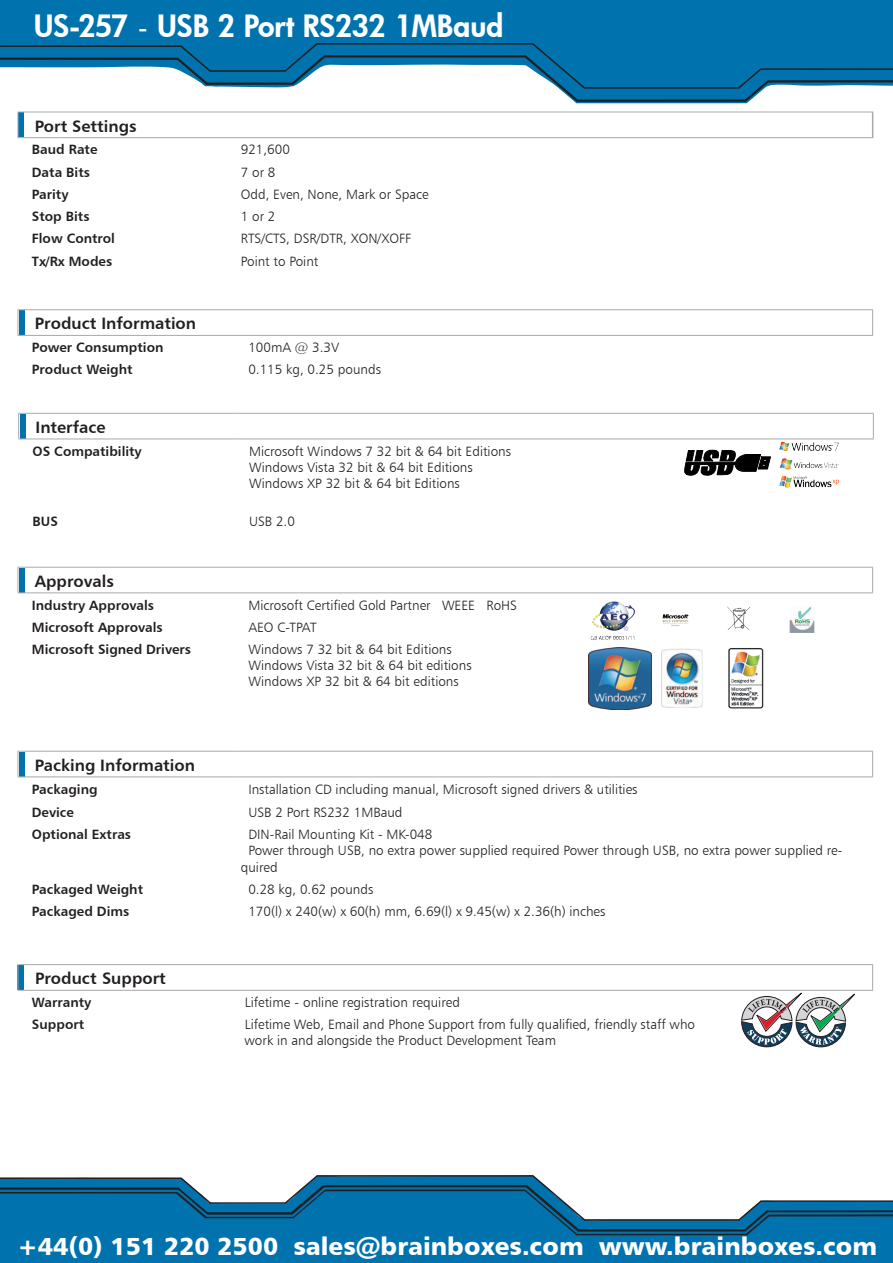
<style>
.page{position:relative;width:893px;height:1263px;background:#fff}
.page>*{position:absolute;margin:0;border:0;box-sizing:border-box;transform-origin:0 0}
.t1{font:800 30px "Futura";color:#fff}
.t2{font:24.75px "Humanist 777 BT Black B";color:#fff}
.t3{font:16.5px "Humanist 777 BT Bold B";color:#231f20}
.t4{font:13.5px/16.2px "Humanist 777 BT Light B";color:#231f20}
.t5{font:13.5px "Humanist 777 BT Bold B";color:#231f20}
.s1{font-family:"Futura BT";font-weight:400}
</style>
<div class="page">
<div style="left:19px;top:113px;width:5px;height:24px;background:#0073ae"></div>
<svg style="left:18px;top:113px;width:1px;height:24px"></svg>
<svg style="left:872px;top:113px;width:1px;height:24px"></svg>
<hr style="left:18px;top:112px;width:217px;height:1px;background:#a8a9ad">
<hr style="left:235px;top:112px;width:638px;height:1px;background:#a8a9ad">
<hr style="left:18px;top:137px;width:217px;height:1px;background:#a8a9ad">
<hr style="left:235px;top:137px;width:638px;height:1px;background:#a8a9ad">
<div style="left:19px;top:311px;width:6px;height:24px;background:#0073ae"></div>
<svg style="left:18px;top:310px;width:1px;height:25px"></svg>
<svg style="left:872px;top:310px;width:1px;height:25px"></svg>
<hr style="left:18px;top:309px;width:217px;height:1px;background:#a8a9ad">
<hr style="left:235px;top:309px;width:638px;height:1px;background:#a8a9ad">
<hr style="left:18px;top:335px;width:217px;height:1px;background:#a8a9ad">
<hr style="left:235px;top:335px;width:638px;height:1px;background:#a8a9ad">
<svg style="left:0;top:1176px;width:893px;height:87px;fill:#0073ae"></svg>
<svg style="left:777px;top:1210px;width:116px;height:6px"></svg>
<div style="left:576px;top:1229px;width:171px;height:6px;background:#231f20"></div>
<svg style="left:333px;top:1185px;width:184px;height:6px"></svg>
<div style="left:205px;top:1212px;width:88px;height:6px;background:#231f20"></div>
<svg style="left:0;top:1187px;width:168px;height:6px"></svg>
<hr style="left:761px;top:1200px;width:132px;height:2px;background:#231f20">
<hr style="left:584px;top:1219px;width:155px;height:2px;background:#231f20">
<hr style="left:210px;top:1202px;width:76px;height:2px;background:#231f20">
<hr style="left:0;top:1177px;width:181px;height:2px;background:#231f20">
<svg style="left:737px;top:1199px;width:40px;height:42px"></svg>
<hr style="left:768px;top:1212px;width:125px;height:2px;background:#0073ae">
<hr style="left:577px;top:1231px;width:169px;height:3px;background:#0073ae">
<svg style="left:517px;top:1175px;width:70px;height:66px"></svg>
<hr style="left:324px;top:1187px;width:202px;height:2px;background:#0073ae">
<hr style="left:207px;top:1214px;width:86px;height:3px;background:#0073ae">
<hr style="left:0;top:1190px;width:178px;height:2px;background:#0073ae">
<hr style="left:317px;top:1175px;width:216px;height:1px;background:#231f20">
<svg style="left:168px;top:1176px;width:48px;height:48px"></svg>
<svg style="left:283px;top:1175px;width:50px;height:49px"></svg>
<svg style="left:0;top:0;width:893px;height:97px;fill:#0073ae"></svg>
<div style="left:766px;top:78px;width:127px;height:6px;background:#0073ae"></div>
<div style="left:576px;top:97px;width:171px;height:6px;background:#0073ae"></div>
<div style="left:323px;top:53px;width:204px;height:6px;background:#0073ae"></div>
<svg style="left:215px;top:80px;width:68px;height:6px"></svg>
<svg style="left:0;top:55px;width:168px;height:7px"></svg>
<hr style="left:760px;top:68px;width:133px;height:2px;background:#231f20">
<hr style="left:584px;top:87px;width:155px;height:2px;background:#231f20">
<hr style="left:317px;top:43px;width:216px;height:2px;background:#231f20">
<hr style="left:210px;top:70px;width:75px;height:2px;background:#231f20">
<hr style="left:0;top:45px;width:181px;height:2px;background:#231f20">
<svg style="left:736px;top:67px;width:41px;height:37px"></svg>
<hr style="left:768px;top:80px;width:125px;height:3px;background:#231f20">
<hr style="left:577px;top:99px;width:169px;height:3px;background:#231f20">
<svg style="left:517px;top:42px;width:70px;height:62px"></svg>
<hr style="left:324px;top:55px;width:202px;height:3px;background:#231f20">
<svg style="left:283px;top:42px;width:50px;height:50px"></svg>
<hr style="left:206px;top:83px;width:87px;height:2px;background:#231f20">
<svg style="left:168px;top:44px;width:47px;height:48px"></svg>
<hr style="left:0;top:58px;width:178px;height:2px;background:#231f20">
<div style="left:19px;top:752px;width:6px;height:24px;background:#0073ae"></div>
<svg style="left:18px;top:752px;width:1px;height:24px"></svg>
<svg style="left:872px;top:752px;width:1px;height:24px"></svg>
<hr style="left:18px;top:751px;width:217px;height:1px;background:#a8a9ad">
<hr style="left:235px;top:751px;width:638px;height:1px;background:#a8a9ad">
<hr style="left:18px;top:776px;width:217px;height:1px;background:#a8a9ad">
<hr style="left:235px;top:776px;width:638px;height:1px;background:#a8a9ad">
<div style="left:18px;top:965px;width:6px;height:25px;background:#0073ae"></div>
<svg style="left:18px;top:965px;width:1px;height:25px"></svg>
<svg style="left:872px;top:965px;width:1px;height:25px"></svg>
<hr style="left:18px;top:964px;width:217px;height:1px;background:#a8a9ad">
<hr style="left:235px;top:964px;width:638px;height:1px;background:#a8a9ad">
<hr style="left:18px;top:990px;width:217px;height:1px;background:#a8a9ad">
<hr style="left:235px;top:990px;width:638px;height:1px;background:#a8a9ad">
<svg style="left:741px;top:992px;width:114px;height:55px"></svg>
<div style="left:20px;top:414px;width:6px;height:24px;background:#0073ae"></div>
<svg style="left:18px;top:414px;width:1px;height:25px"></svg>
<svg style="left:873px;top:414px;width:1px;height:25px"></svg>
<hr style="left:18px;top:413px;width:218px;height:1px;background:#a8a9ad">
<hr style="left:236px;top:413px;width:638px;height:1px;background:#a8a9ad">
<hr style="left:18px;top:439px;width:218px;height:1px;background:#a8a9ad">
<hr style="left:236px;top:439px;width:638px;height:1px;background:#a8a9ad">
<img style="left:778px;top:439px;width:63px;height:49px">
<svg style="left:685px;top:450px;width:86px;height:25px"></svg>
<div style="left:19px;top:568px;width:6px;height:24px;background:#0073ae"></div>
<svg style="left:18px;top:568px;width:1px;height:24px"></svg>
<svg style="left:872px;top:568px;width:1px;height:24px"></svg>
<hr style="left:18px;top:567px;width:217px;height:1px;background:#a8a9ad">
<hr style="left:235px;top:567px;width:638px;height:1px;background:#a8a9ad">
<hr style="left:18px;top:592px;width:217px;height:1px;background:#a8a9ad">
<hr style="left:235px;top:592px;width:638px;height:1px;background:#a8a9ad">
<img style="left:589px;top:647px;width:175px;height:63px">
<img style="left:789px;top:606px;width:26px;height:27px">
<img style="left:727px;top:606px;width:24px;height:25px">
<img style="left:662px;top:614px;width:27px;height:13px">
<img style="left:590px;top:601px;width:45px;height:39px">
<h1 class="t1" style="left:34px;top:6px;width:471px">US-257 <span class="s1">-</span> USB 2 Port RS232 1MBaud</h1>
<p class="t3" style="left:35px;top:115px;width:103px">Port Settings</p>
<p class="t5" style="left:32px;top:141px;width:67px">Baud Rate</p>
<p class="t4" style="left:241px;top:141px;width:51px">921,600</p>
<p class="t5" style="left:32px;top:163px;width:59px">Data Bits</p>
<p class="t4" style="left:241px;top:164px;width:36px">7 or 8</p>
<p class="t5" style="left:32px;top:186px;width:38px">Parity</p>
<p class="t4" style="left:241px;top:186px;width:189px">Odd, Even, None, Mark or Space</p>
<p class="t5" style="left:32px;top:208px;width:59px">Stop Bits</p>
<p class="t4" style="left:241px;top:208px;width:36px">1 or 2</p>
<p class="t5" style="left:32px;top:230px;width:85px">Flow Control</p>
<p class="t4" style="left:241px;top:230px;width:172px">RTS/CTS, DSR/DTR, XON/XOFF</p>
<p class="t5" style="left:32px;top:252px;width:82px">Tx/Rx Modes</p>
<p class="t4" style="left:241px;top:253px;width:79px">Point to Point</p>
<p class="t3" style="left:35px;top:313px;width:163px">Product Information</p>
<p class="t5" style="left:32px;top:339px;width:133px">Power Consumption</p>
<p class="t4" style="left:248px;top:339px;width:92px">100mA @ 3.3V</p>
<p class="t5" style="left:32px;top:361px;width:102px">Product Weight</p>
<p class="t4" style="left:248px;top:361px;width:134px">0.115 kg, 0.25 pounds</p>
<p class="t3" style="left:36px;top:417px;width:72px">Interface</p>
<p class="t5" style="left:33px;top:442px;width:111px">OS Compatibility</p>
<p class="t4" style="left:249px;top:443px;width:263px">Microsoft Windows 7 32 bit &amp; 64 bit Editions<br>Windows Vista 32 bit &amp; 64 bit Editions<br>Windows XP 32 bit &amp; 64 bit Editions</p>
<p class="t5" style="left:33px;top:513px;width:27px">BUS</p>
<p class="t4" style="left:249px;top:513px;width:47px">USB 2.0</p>
<p class="t3" style="left:35px;top:571px;width:81px">Approvals</p>
<p class="t5" style="left:32px;top:596px;width:124px">Industry Approvals</p>
<p class="t4" style="left:248px;top:596px;width:270px">Microsoft Certified Gold Partner WEEE RoHS</p>
<p class="t5" style="left:32px;top:618px;width:132px">Microsoft Approvals</p>
<p class="t4" style="left:248px;top:619px;width:70px">AEO C-TPAT</p>
<p class="t5" style="left:32px;top:641px;width:161px">Microsoft Signed Drivers</p>
<p class="t4" style="left:248px;top:641px;width:225px">Windows 7 32 bit &amp; 64 bit Editions<br>Windows Vista 32 bit &amp; 64 bit editions<br>Windows XP 32 bit &amp; 64 bit editions</p>
<p class="t3" style="left:35px;top:755px;width:162px">Packing Information</p>
<p class="t5" style="left:32px;top:780px;width:67px">Packaging</p>
<p class="t4" style="left:248px;top:780px;width:391px">Installation CD including manual, Microsoft signed drivers &amp; utilities</p>
<p class="t5" style="left:32px;top:804px;width:44px">Device</p>
<p class="t4" style="left:248px;top:804px;width:156px">USB 2 Port RS232 1MBaud</p>
<p class="t5" style="left:32px;top:826px;width:101px">Optional Extras</p>
<p class="t4" style="left:248px;top:826px;width:186px">DIN-Rail Mounting Kit - MK-048</p>
<p class="t4" style="left:248px;top:842px;width:595px">Power through USB, no extra power supplied required Power through USB, no extra power supplied re-</p>
<p class="t4" style="left:241px;top:858px;width:38px">quired</p>
<p class="t5" style="left:32px;top:881px;width:113px">Packaged Weight</p>
<p class="t4" style="left:248px;top:881px;width:127px">0.28 kg, 0.62 pounds</p>
<p class="t5" style="left:32px;top:903px;width:99px">Packaged Dims</p>
<p class="t4" style="left:248px;top:903px;width:359px">170(l) x 240(w) x 60(h) mm, 6.69(l) x 9.45(w) x 2.36(h) inches</p>
<p class="t3" style="left:35px;top:968px;width:132px">Product Support</p>
<p class="t5" style="left:32px;top:993px;width:61px">Warranty</p>
<p class="t4" style="left:245px;top:993px;width:217px">Lifetime - online registration required</p>
<p class="t5" style="left:32px;top:1015px;width:54px">Support</p>
<p class="t4" style="left:245px;top:1016px;width:452px">Lifetime Web, Email and Phone Support from fully qualified, friendly staff who work in and alongside the Product Development Team</p>
<h2 class="t2" style="left:17px;top:1230px;width:861px">+44(0) 151 220 2500 sales@brainboxes.com www.brainboxes.com</h2>
</div>
